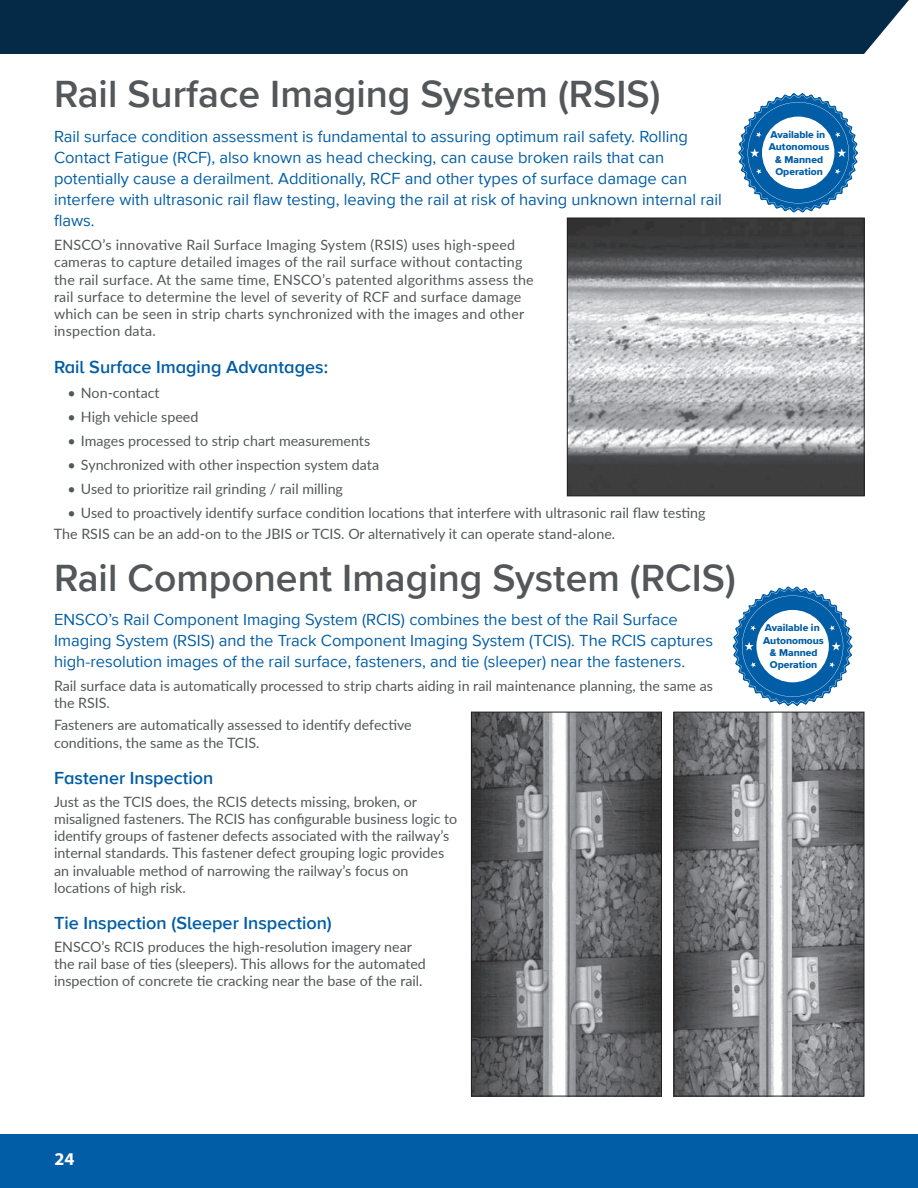
<style>
.page{position:relative;width:918px;height:1188px;background:#fff}
.page>*{position:absolute;margin:0;border:0;box-sizing:border-box;transform-origin:0 0}
.t1{font:600 39px "Proxima Nova";color:#535759}
.t2{font:600 18px "Proxima Nova A";color:#015da5}
.t3{font:700 18px "Myriad Pro";color:#fff}
.t4{font:16.5px/21px "Proxima Nova";color:#015da5}
.t5{font:14.25px/17.2px "Lato";color:#535759}
.t6{font:10.2px/12.3px "Proxima Nova Extrabld";color:#015da5;text-align:center}
</style>
<div class="page">
<div style="left:0;top:0;width:909px;height:54px;background:#042a47"></div>
<div style="left:0;top:1134px;width:918px;height:54px;background:#015da5"></div>
<img style="left:473px;top:714px;width:187px;height:380px">
<div style="left:471px;top:712px;width:191px;height:384px;border:1px solid #231f20"></div>
<img style="left:676px;top:714px;width:186px;height:380px">
<div style="left:674px;top:712px;width:190px;height:384px;border:1px solid #231f20"></div>
<img style="left:569px;top:220px;width:294px;height:274px">
<div style="left:567px;top:218px;width:298px;height:278px;border:1px solid #231f20"></div>
<svg style="left:739px;top:93px;width:63px;height:53px"></svg>
<svg style="left:733px;top:586px;width:63px;height:53px"></svg>
<h1 class="t1" style="left:54px;top:65px;width:608px">Rail Surface Imaging System (RSIS)</h1>
<p class="t4" style="left:54px;top:125px;width:669px">Rail surface condition assessment is fundamental to assuring optimum rail safety. Rolling Contact Fatigue (RCF), also known as head checking, can cause broken rails that can potentially cause a derailment. Additionally, RCF and other types of surface damage can interfere with ultrasonic rail flaw testing, leaving the rail at risk of having unknown internal rail flaws.</p>
<p class="t5" style="left:54px;top:236px;width:481px">ENSCO’s innovative Rail Surface Imaging System (RSIS) uses high-speed cameras to capture detailed images of the rail surface without contacting the rail surface. At the same time, ENSCO’s patented algorithms assess the rail surface to determine the level of severity of RCF and surface damage which can be seen in strip charts synchronized with the images and other inspection data.</p>
<p class="t2" style="left:54px;top:353px;width:276px">Rail Surface Imaging Advantages:</p>
<p class="t5" style="left:68px;top:383px;width:94px">• Non-contact</p>
<p class="t5" style="left:68px;top:407px;width:132px">• High vehicle speed</p>
<p class="t5" style="left:68px;top:431px;width:304px">• Images processed to strip chart measurements</p>
<p class="t5" style="left:68px;top:455px;width:313px">• Synchronized with other inspection system data</p>
<p class="t5" style="left:68px;top:479px;width:277px">• Used to prioritize rail grinding / rail milling</p>
<p class="t5" style="left:54px;top:501px;width:653px;line-height:21.8px;text-indent:14px">• Used to proactively identify surface condition locations that interfere with ultrasonic rail flaw testing<br>The RSIS can be an add-on to the JBIS or TCIS. Or alternatively it can operate stand-alone.</p>
<h1 class="t1" style="left:54px;top:549px;width:683px">Rail Component Imaging System (RCIS)</h1>
<p class="t4" style="left:54px;top:608px;width:661px">ENSCO’s Rail Component Imaging System (RCIS) combines the best of the Rail Surface<br>Imaging System (RSIS) and the Track Component Imaging System (TCIS). The RCIS captures high-resolution images of the rail surface, fasteners, and tie (sleeper) near the fasteners.</p>
<p class="t5" style="left:54px;top:677px;width:660px">Rail surface data is automatically processed to strip charts aiding in rail maintenance planning, the same as the RSIS.</p>
<p class="t5" style="left:54px;top:716px;width:359px">Fasteners are automatically assessed to identify defective conditions, the same as the TCIS.</p>
<p class="t2" style="left:54px;top:764px;width:161px">Fastener Inspection</p>
<p class="t5" style="left:54px;top:792px;width:405px">Just as the TCIS does, the RCIS detects missing, broken, or misaligned fasteners. The RCIS has configurable business logic to identify groups of fastener defects associated with the railway’s internal standards. This fastener defect grouping logic provides an invaluable method of narrowing the railway’s focus on locations of high risk.</p>
<p class="t2" style="left:54px;top:910px;width:279px">Tie Inspection (Sleeper Inspection)</p>
<p class="t5" style="left:54px;top:937px;width:373px">ENSCO’s RCIS produces the high-resolution imagery near the rail base of ties (sleepers). This allows for the automated inspection of concrete tie cracking near the base of the rail.</p>
<p class="t6" style="left:769px;top:128px;width:62px">Available in<br>Autonomous &amp; Manned<br>Operation</p>
<p class="t6" style="left:763px;top:622px;width:62px">Available in<br>Autonomous &amp; Manned<br>Operation</p>
<p class="t3" style="left:55px;top:1147px;width:21px">24</p>
</div>
